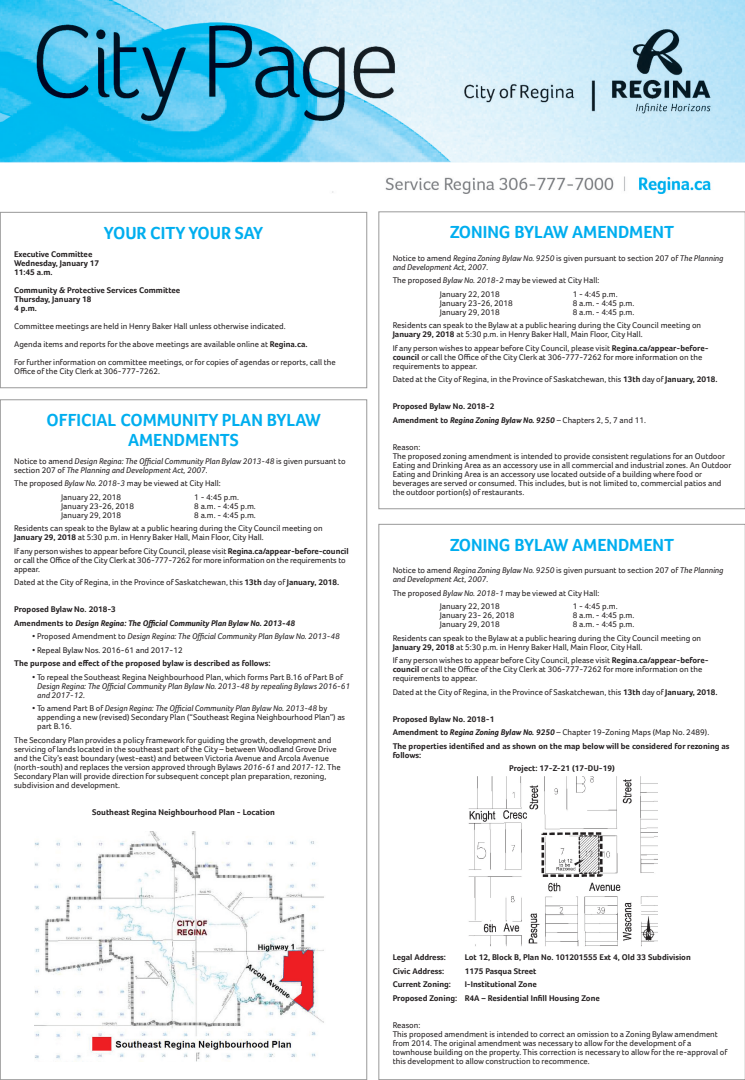
<style>
.page{position:relative;width:745px;height:1080px;background:#fff}
.page>*{position:absolute;margin:0;border:0;box-sizing:border-box;transform-origin:0 0}
.t1{font:700 18px/19.6px "Foco";color:#00aeef;text-align:center}
.t2{font:8.5px/9px "Foco";color:#231f20}
.t3{font:700 8.5px/13.5px "Foco";color:#231f20}
.t4{font:italic 8.5px/9px "Foco";color:#231f20}
.t5{font:italic 700 8.5px/13.5px "Foco";color:#231f20}
.s1{font-weight:700}
.s2{font-style:normal}
.s3{font-style:italic}
.s4{font-weight:400}
</style>
<div class="page">
<img style="left:0;top:0;width:744px;height:194px">
<svg style="left:378px;top:211px;width:366px;height:298px"></svg>
<div style="left:0;top:212px;width:367px;height:176px;border:1px solid #999"></div>
<img style="left:35px;top:832px;width:289px;height:230px">
<svg style="left:378px;top:524px;width:366px;height:556px"></svg>
<img style="left:467px;top:776px;width:190px;height:171px">
<h1 class="t1" style="left:104px;top:225px;width:161px">YOUR CITY YOUR SAY</h1>
<p class="t3" style="left:14px;top:251px;width:86px;line-height:9px">Executive Committee<br>Wednesday, January 17<br>11:45 a.m.</p>
<p class="t3" style="left:14px;top:287px;width:167px;line-height:9px">Community &amp; Protective Services Committee<br>Thursday, January 18<br>4 p.m.</p>
<p class="t2" style="left:14px;top:318px;width:323px;line-height:18px">Committee meetings are held in Henry Baker Hall unless otherwise indicated.<br>Agenda items and reports for the above meetings are available online at <span class="s1">Regina.ca.<br></span>For further information on committee meetings, or for copies of agendas or reports, call the</p>
<p class="t2" style="left:14px;top:368px;width:147px">Office of the City Clerk at 306-777-7262.</p>
<h1 class="t1" style="left:47px;top:413px;width:276px">OFFICIAL COMMUNITY PLAN BYLAW<br>AMENDMENTS</h1>
<p class="t4" style="left:14px;top:458px;width:333px"><span class="s2">Notice to amend</span> Design Regina: The Official Community Plan Bylaw 2013-48 <span class="s2">is given pursuant to section 207 of</span> The Planning and Development Act, 2007.</p>
<p class="t2" style="left:61px;top:478px;width:161px;line-height:13.5px;text-indent:-47px">The proposed <span class="s3">Bylaw No. 2018-3</span> may be viewed at City Hall:<br>January 22, 2018</p>
<p class="t2" style="left:194px;top:494px;width:46px">1 - 4:45 p.m.</p>
<p class="t2" style="left:61px;top:503px;width:75px">January 23-26, 2018</p>
<p class="t2" style="left:194px;top:503px;width:63px">8 a.m. - 4:45 p.m.</p>
<p class="t2" style="left:61px;top:512px;width:61px">January 29, 2018</p>
<p class="t2" style="left:14px;top:509px;width:310px;line-height:13.5px;text-indent:180px">8 a.m. - 4:45 p.m.<br>Residents can speak to the Bylaw at a public hearing during the City Council meeting on</p>
<p class="t2" style="left:14px;top:532px;width:336px;line-height:13.5px"><span class="s1">January 29, 2018</span> at 5:30 p.m. in Henry Baker Hall, Main Floor, City Hall.<br>If any person wishes to appear before City Council, please visit <span class="s1">Regina.ca/appear-before-council</span></p>
<p class="t2" style="left:14px;top:557px;width:333px">or call the Office of the City Clerk at 306-777-7262 for more information on the requirements to appear.</p>
<p class="t2" style="left:14px;top:579px;width:326px">Dated at the City of Regina, in the Province of Saskatchewan, this <span class="s1">13th</span> day of <span class="s1">January, 2018.</span></p>
<p class="t5" style="left:14px;top:604px;width:282px"><span class="s2">Proposed Bylaw No. 2018-3<br>Amendments to</span> Design Regina: The Official Community Plan Bylaw No. 2013-48</p>
<p class="t4" style="left:32px;top:633px;width:309px"><span class="s2">• Proposed Amendment to</span> Design Regina: The Official Community Plan Bylaw No. 2013-48</p>
<p class="t2" style="left:32px;top:647px;width:152px">• Repeal Bylaw Nos. 2016-61 and 2017-12</p>
<p class="t3" style="left:14px;top:658px;width:258px">The purpose and effect of the proposed bylaw is described as follows:</p>
<p class="t2" style="left:32px;top:674px;width:312px">• To repeal the Southeast Regina Neighbourhood Plan, which forms Part B.16 of Part B of</p>
<p class="t4" style="left:37px;top:683px;width:314px">Design Regina: The Official Community Plan Bylaw No. 2013-48 by repealing Bylaws 2016-61 and 2017-12.</p>
<p class="t2" style="left:37px;top:705px;width:309px;text-indent:-5px">• To amend Part B of <span class="s3">Design Regina: The Official Community Plan Bylaw No. 2013-48</span> by appending a new (revised) Secondary Plan (“Southeast Regina Neighbourhood Plan”) as part B.16.</p>
<p class="t2" style="left:14px;top:737px;width:328px">The Secondary Plan provides a policy framework for guiding the growth, development and servicing of lands located in the southeast part of the City – between Woodland Grove Drive and the City’s east boundary (west-east) and between Victoria Avenue and Arcola Avenue (north-south) and replaces the version approved through Bylaws <span class="s3">2016-61</span> and <span class="s3">2017-12</span>. The Secondary Plan will provide direction for subsequent concept plan preparation, rezoning, subdivision and development.</p>
<p class="t3" style="left:92px;top:806px;width:184px">Southeast Regina Neighbourhood Plan - Location</p>
<h1 class="t1" style="left:450px;top:225px;width:225px">ZONING BYLAW AMENDMENT</h1>
<p class="t4" style="left:392px;top:255px;width:332px"><span class="s2">Notice to amend</span> Regina Zoning Bylaw No. 9250 <span class="s2">is given pursuant to section 207 of</span> The Planning and Development Act, 2007.</p>
<p class="t2" style="left:439px;top:275px;width:161px;line-height:13.5px;text-indent:-47px">The proposed <span class="s3">Bylaw No. 2018-2</span> may be viewed at City Hall:<br>January 22, 2018</p>
<p class="t2" style="left:572px;top:291px;width:46px">1 - 4:45 p.m.</p>
<p class="t2" style="left:439px;top:300px;width:75px">January 23-26, 2018</p>
<p class="t2" style="left:572px;top:300px;width:63px">8 a.m. - 4:45 p.m.</p>
<p class="t2" style="left:439px;top:309px;width:61px">January 29, 2018</p>
<p class="t2" style="left:392px;top:306px;width:310px;line-height:13.5px;text-indent:180px">8 a.m. - 4:45 p.m.<br>Residents can speak to the Bylaw at a public hearing during the City Council meeting on</p>
<p class="t2" style="left:392px;top:329px;width:317px;line-height:13.5px"><span class="s1">January 29, 2018</span> at 5:30 p.m. in Henry Baker Hall, Main Floor, City Hall.<br>If any person wishes to appear before City Council, please visit <span class="s1">Regina.ca/appear-before-</span></p>
<p class="t2" style="left:392px;top:354px;width:311px"><span class="s1">council</span> or call the Office of the City Clerk at 306-777-7262 for more information on the requirements to appear.</p>
<p class="t2" style="left:392px;top:376px;width:326px">Dated at the City of Regina, in the Province of Saskatchewan, this <span class="s1">13th</span> day of <span class="s1">January, 2018.</span></p>
<p class="t3" style="left:392px;top:401px;width:255px">Proposed Bylaw No. 2018-2<br>Amendment to <span class="s3">Regina Zoning Bylaw No. 9250</span> <span class="s4">– Chapters 2, 5, 7 and 11.</span></p>
<p class="t2" style="left:392px;top:444px;width:340px">Reason:<br>The proposed zoning amendment is intended to provide consistent regulations for an Outdoor Eating and Drinking Area as an accessory use in all commercial and industrial zones. An Outdoor Eating and Drinking Area is an accessory use located outside of a building where food or beverages are served or consumed. This includes, but is not limited to, commercial patios and the outdoor portion(s) of restaurants.</p>
<h1 class="t1" style="left:450px;top:537px;width:225px">ZONING BYLAW AMENDMENT</h1>
<p class="t4" style="left:392px;top:567px;width:332px"><span class="s2">Notice to amend</span> Regina Zoning Bylaw No. 9250 <span class="s2">is given pursuant to section 207 of</span> The Planning and Development Act, 2007.</p>
<p class="t2" style="left:439px;top:587px;width:161px;line-height:13.5px;text-indent:-47px">The proposed <span class="s3">Bylaw No. 2018-1</span> may be viewed at City Hall:<br>January 22, 2018</p>
<p class="t2" style="left:572px;top:603px;width:46px">1 - 4:45 p.m.</p>
<p class="t2" style="left:439px;top:612px;width:76px">January 23- 26, 2018</p>
<p class="t2" style="left:572px;top:612px;width:63px">8 a.m. - 4:45 p.m.</p>
<p class="t2" style="left:439px;top:621px;width:61px">January 29, 2018</p>
<p class="t2" style="left:392px;top:619px;width:310px;line-height:13.5px;text-indent:180px">8 a.m. - 4:45 p.m.<br>Residents can speak to the Bylaw at a public hearing during the City Council meeting on</p>
<p class="t2" style="left:392px;top:641px;width:317px;line-height:13.5px"><span class="s1">January 29, 2018</span> at 5:30 p.m. in Henry Baker Hall, Main Floor, City Hall.<br>If any person wishes to appear before City Council, please visit <span class="s1">Regina.ca/appear-before-</span></p>
<p class="t2" style="left:392px;top:666px;width:311px"><span class="s1">council</span> or call the Office of the City Clerk at 306-777-7262 for more information on the requirements to appear.</p>
<p class="t2" style="left:392px;top:689px;width:326px">Dated at the City of Regina, in the Province of Saskatchewan, this <span class="s1">13th</span> day of <span class="s1">January, 2018.</span></p>
<p class="t3" style="left:392px;top:713px;width:338px">Proposed Bylaw No. 2018-1<br>Amendment to <span class="s3">Regina Zoning Bylaw No. 9250</span> <span class="s4">– Chapter 19-Zoning Maps (Map No. 2489).<br></span>The properties identified and as shown on the map below will be considered for rezoning as</p>
<p class="t3" style="left:392px;top:749px;width:30px">follows:</p>
<p class="t3" style="left:509px;top:763px;width:107px">Project: 17-Z-21 (17-DU-19)</p>
<p class="t3" style="left:392px;top:952px;width:55px">Legal Address:</p>
<p class="t3" style="left:464px;top:952px;width:227px">Lot 12, Block B, Plan No. 101201555 Ext 4, Old 33 Subdivision</p>
<p class="t3" style="left:392px;top:965px;width:53px">Civic Address:</p>
<p class="t3" style="left:464px;top:965px;width:73px">1175 Pasqua Street</p>
<p class="t3" style="left:392px;top:979px;width:60px">Current Zoning:</p>
<p class="t3" style="left:392px;top:979px;width:209px;text-indent:72px">I-Institutional Zone<br>Proposed Zoning: R4A – Residential Infill Housing Zone</p>
<p class="t2" style="left:392px;top:1022px;width:336px">Reason:<br>This proposed amendment is intended to correct an omission to a Zoning Bylaw amendment from 2014. The original amendment was necessary to allow for the development of a townhouse building on the property. This correction is necessary to allow for the re-approval of this development to allow construction to recommence.</p>
</div>
